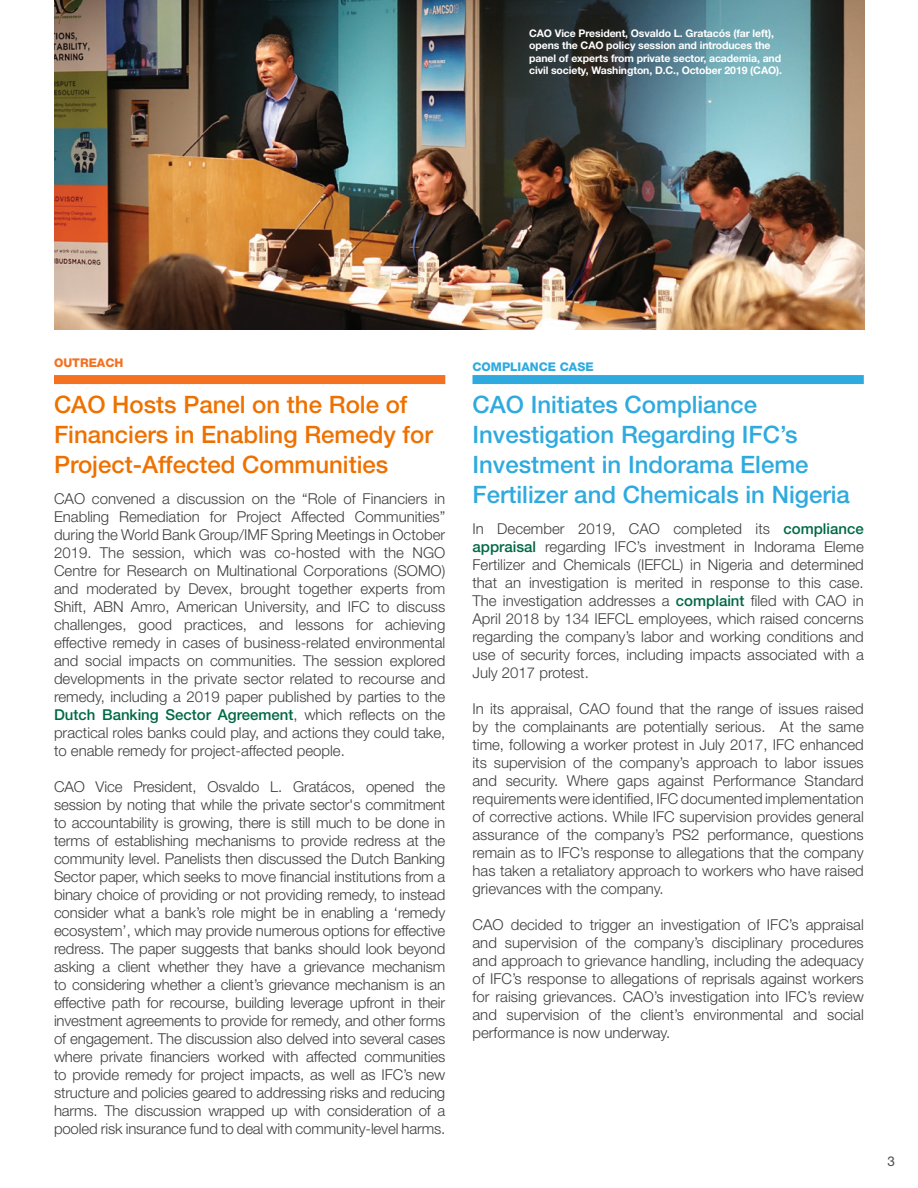
<style>
.page{position:relative;width:918px;height:1188px;background:#fff}
.page>*{position:absolute;margin:0;border:0;box-sizing:border-box;transform-origin:0 0}
.t1{font:500 24px/30px "Helvetica Neue LT Std";color:#2faadf}
.t2{font:500 24px/30px "Helvetica Neue LT Std";color:#ee7100}
.Body_Text{font:300 15px/18px "Helvetica Neue LT Std";color:#3e3e3f;text-align:justify}
.t3{font:13.5px "Helvetica Neue LT Std";color:#4b4c4d}
.t4{font:800 12px "Helvetica Neue LT Std";color:#2faadf}
.t5{font:800 12px "Helvetica Neue LT Std";color:#f37121}
.Photo_Caption_Gray{font:700 10.5px/12.6px "Helvetica Neue LT Std";letter-spacing:-.01em;color:#fff}
.s1{font-weight:500;color:#006944}
</style>
<div class="page">
<div style="left:472px;top:375px;width:392px;height:9px;background:#2faadf"></div>
<div style="left:54px;top:375px;width:391px;height:9px;background:#f37121"></div>
<img style="left:54px;top:0;width:811px;height:329px">
<p class="Photo_Caption_Gray" style="left:529px;top:26px;width:254px">CAO Vice President, Osvaldo L. Gratacós (far left), opens the CAO policy session and introduces the panel of experts from private sector, academia, and civil society, Washington, D.C., October 2019 (CAO).</p>
<h4 class="t5" style="left:54px;top:355px;width:71px">OUTREACH</h4>
<h2 class="t2" style="left:54px;top:389px;width:380px">CAO Hosts Panel on the Role of<br>Financiers in Enabling Remedy for<br>Project-Affected Communities</h2>
<p class="Body_Text" style="left:54px;top:489px;width:393px">CAO convened a discussion on the “Role of Financiers in Enabling Remediation for Project Affected Communities” during the World Bank Group/IMF Spring Meetings in October 2019. The session, which was co-hosted with the NGO Centre for Research on Multinational Corporations (SOMO) and moderated by Devex, brought together experts from Shift, ABN Amro, American University, and IFC to discuss challenges, good practices, and lessons for achieving effective remedy in cases of business-related environmental and social impacts on communities. The session explored developments in the private sector related to recourse and remedy, including a 2019 paper published by parties to the <span class="s1">Dutch Banking Sector Agreement</span>, which reflects on the practical roles banks could play, and actions they could take, to enable remedy for project-affected people.</p>
<p class="Body_Text" style="left:54px;top:777px;width:393px">CAO Vice President, Osvaldo L. Gratácos, opened the session by noting that while the private sector's commitment to accountability is growing, there is still much to be done in terms of establishing mechanisms to provide redress at the community level. Panelists then discussed the Dutch Banking Sector paper, which seeks to move financial institutions from a binary choice of providing or not providing remedy, to instead consider what a bank’s role might be in enabling a ‘remedy ecosystem’, which may provide numerous options for effective redress. The paper suggests that banks should look beyond asking a client whether they have a grievance mechanism to considering whether a client’s grievance mechanism is an effective path for recourse, building leverage upfront in their investment agreements to provide for remedy, and other forms of engagement. The discussion also delved into several cases where private financiers worked with affected communities to provide remedy for project impacts, as well as IFC’s new structure and policies geared to addressing risks and reducing harms. The discussion wrapped up with consideration of a pooled risk insurance fund to deal with community-level harms.</p>
<h4 class="t4" style="left:473px;top:360px;width:123px">COMPLIANCE CASE</h4>
<h2 class="t1" style="left:472px;top:389px;width:379px">CAO Initiates Compliance<br>Investigation Regarding IFC’s<br>Investment in Indorama Eleme<br>Fertilizer and Chemicals in Nigeria</h2>
<p class="Body_Text" style="left:472px;top:519px;width:393px">In December 2019, CAO completed its <span class="s1">compliance appraisal</span> regarding IFC’s investment in Indorama Eleme Fertilizer and Chemicals (IEFCL) in Nigeria and determined that an investigation is merited in response to this case.<br>The investigation addresses a <span class="s1">complaint</span> filed with CAO in April 2018 by 134 IEFCL employees, which raised concerns regarding the company’s labor and working conditions and use of security forces, including impacts associated with a July 2017 protest.</p>
<p class="Body_Text" style="left:472px;top:699px;width:393px">In its appraisal, CAO found that the range of issues raised by the complainants are potentially serious. At the same time, following a worker protest in July 2017, IFC enhanced its supervision of the company’s approach to labor issues and security. Where gaps against Performance Standard requirements were identified, IFC documented implementation of corrective actions. While IFC supervision provides general assurance of the company’s PS2 performance, questions remain as to IFC’s response to allegations that the company has taken a retaliatory approach to workers who have raised grievances with the company.</p>
<p class="Body_Text" style="left:472px;top:915px;width:393px">CAO decided to trigger an investigation of IFC’s appraisal and supervision of the company’s disciplinary procedures and approach to grievance handling, including the adequacy of IFC’s response to allegations of reprisals against workers for raising grievances. CAO’s investigation into IFC’s review and supervision of the client’s environmental and social performance is now underway.</p>
<p class="t3" style="left:888px;top:1153px;width:9px">3</p>
</div>
